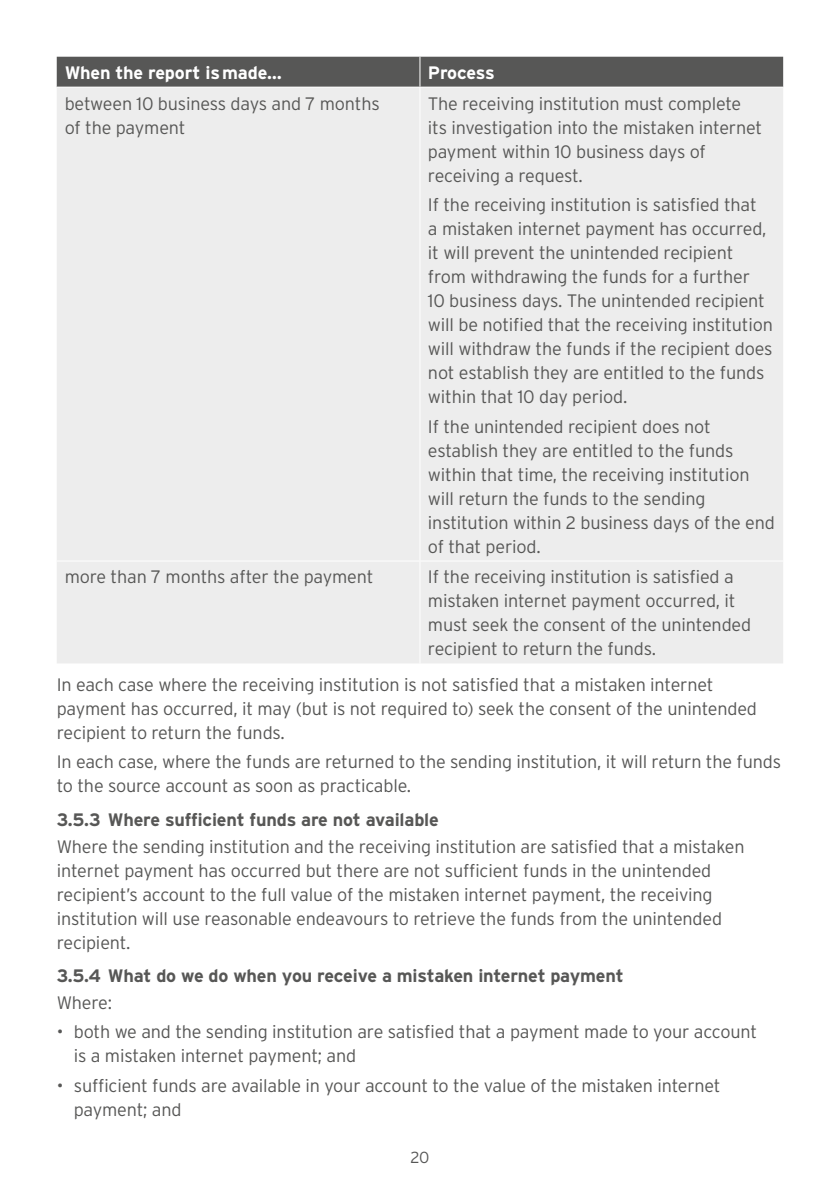
<style>
.page{position:relative;width:840px;height:1191px;background:#fff}
.page>*{position:absolute;margin:0;border:0;box-sizing:border-box;transform-origin:0 0}
.t1{font:300 18px/24px "Interstate";letter-spacing:-.01em;color:#575756}
.t2{font:700 18px "Interstate";letter-spacing:-.01em;color:#575756}
.t3{font:700 18px "Interstate";letter-spacing:-.01em;color:#fff}
.t4{font:300 16px "Interstate";color:#575756}
</style>
<div class="page">
<div style="left:57px;top:57px;width:725px;height:30px;background:#575756"></div>
<div style="left:57px;top:88px;width:725px;height:575px;background:#ededed"></div>
<hr style="left:419px;top:57px;width:1px;height:30px;background:#fff">
<hr style="left:419px;top:88px;width:1px;height:472px;background:#fff">
<hr style="left:57px;top:560px;width:362px;height:1px;background:#fff">
<hr style="left:419px;top:560px;width:363px;height:1px;background:#fff">
<hr style="left:419px;top:561px;width:1px;height:102px;background:#fff">
<p class="t3" style="left:65px;top:62px;width:218px">When the report is made…</p>
<p class="t3" style="left:428px;top:62px;width:68px">Process</p>
<p class="t1" style="left:65px;top:91px;width:316px">between 10 business days and 7 months of the payment</p>
<p class="t1" style="left:428px;top:91px;width:335px">The receiving institution must complete its investigation into the mistaken internet payment within 10 business days of receiving a request.</p>
<p class="t1" style="left:428px;top:193px;width:346px">If the receiving institution is satisfied that<br>a mistaken internet payment has occurred, it will prevent the unintended recipient from withdrawing the funds for a further<br>10 business days. The unintended recipient will be notified that the receiving institution will withdraw the funds if the recipient does not establish they are entitled to the funds within that 10 day period.</p>
<p class="t1" style="left:428px;top:414px;width:348px">If the unintended recipient does not establish they are entitled to the funds within that time, the receiving institution will return the funds to the sending institution within 2 business days of the end of that period.</p>
<p class="t1" style="left:65px;top:565px;width:310px">more than 7 months after the payment</p>
<p class="t1" style="left:428px;top:565px;width:324px">If the receiving institution is satisfied a mistaken internet payment occurred, it must seek the consent of the unintended recipient to return the funds.</p>
<p class="t1" style="left:57px;top:672px;width:701px">In each case where the receiving institution is not satisfied that a mistaken internet payment has occurred, it may (but is not required to) seek the consent of the unintended recipient to return the funds.</p>
<p class="t1" style="left:57px;top:750px;width:725px">In each case, where the funds are returned to the sending institution, it will return the funds to the source account as soon as practicable.</p>
<p class="t2" style="left:57px;top:808px;width:383px">3.5.3 Where sufficient funds are not available</p>
<p class="t1" style="left:57px;top:834px;width:689px">Where the sending institution and the receiving institution are satisfied that a mistaken internet payment has occurred but there are not sufficient funds in the unintended recipient’s account to the full value of the mistaken internet payment, the receiving institution will use reasonable endeavours to retrieve the funds from the unintended recipient.</p>
<p class="t2" style="left:57px;top:964px;width:568px">3.5.4 What do we do when you receive a mistaken internet payment</p>
<p class="t1" style="left:57px;top:990px;width:57px">Where:</p>
<p class="t1" style="left:74px;top:1020px;width:684px;text-indent:-17px">• both we and the sending institution are satisfied that a payment made to your account is a mistaken internet payment; and</p>
<p class="t1" style="left:74px;top:1073px;width:648px;text-indent:-17px">• sufficient funds are available in your account to the value of the mistaken internet payment; and</p>
<p class="t4" style="left:410px;top:1147px;width:20px">20</p>
</div>
